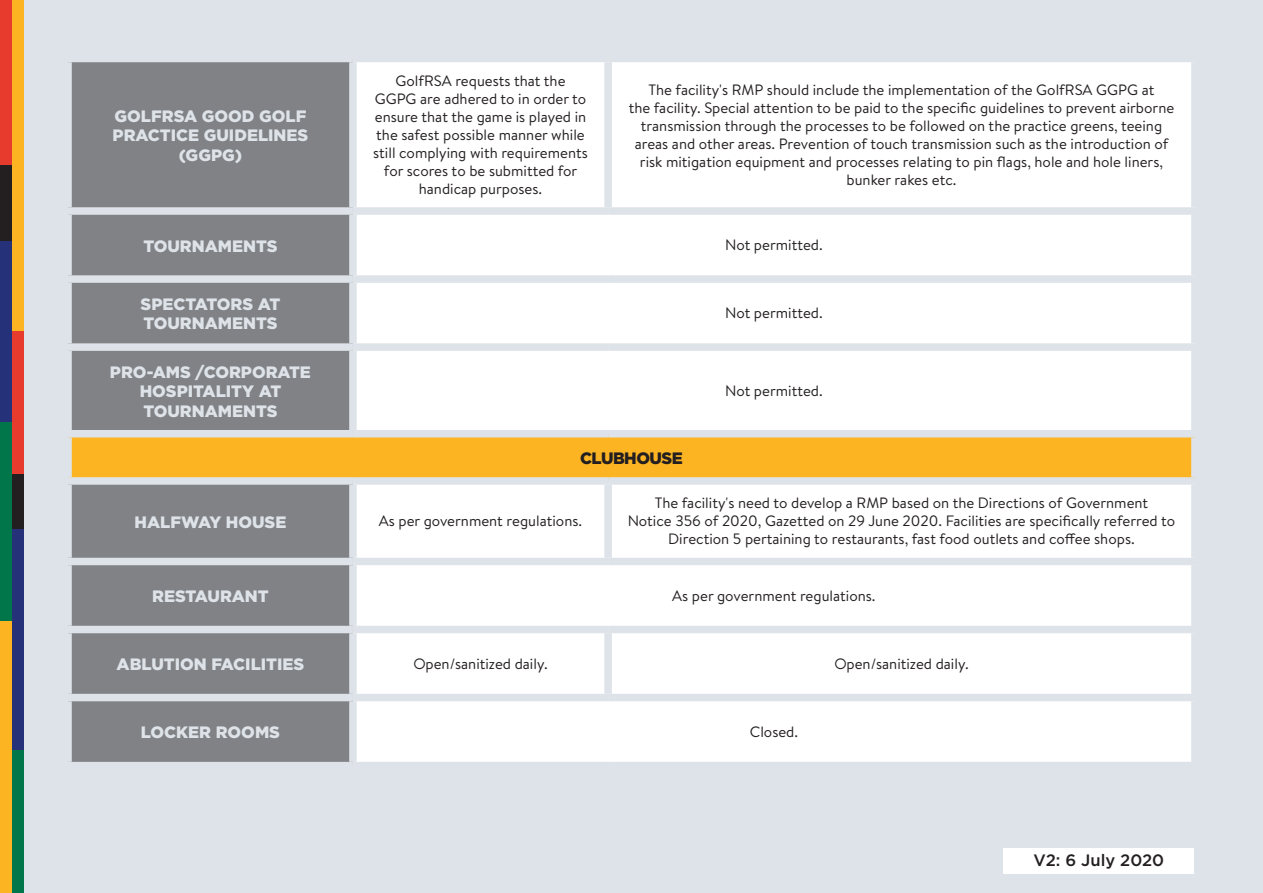
<style>
.page{position:relative;width:1263px;height:893px;background:#dde3e8}
.page>*{position:absolute;margin:0;border:0;box-sizing:border-box;transform-origin:0 0}
.t1{font:900 16.5px/19.5px "Gotham";color:#dde3e8;text-align:center}
.t2{font:500 16.5px "Gotham";color:#231f20}
.t3{font:900 16.5px "Gotham";letter-spacing:-.03em;color:#231f20}
.t4{font:15px/18px "Brandon Text";color:#231f20;text-align:center}
</style>
<div class="page">
<div style="left:0;top:1px;width:12px;height:164px;background:#e73b2e"></div>
<div style="left:0;top:165px;width:12px;height:76px;background:#231f20"></div>
<div style="left:0;top:241px;width:12px;height:181px;background:#253179"></div>
<div style="left:0;top:422px;width:12px;height:199px;background:#00764a"></div>
<div style="left:0;top:621px;width:12px;height:272px;background:#fcb423"></div>
<div style="left:12px;top:1px;width:11px;height:330px;background:#fcb423"></div>
<div style="left:12px;top:331px;width:11px;height:143px;background:#e73b2e"></div>
<div style="left:12px;top:474px;width:11px;height:55px;background:#231f20"></div>
<div style="left:12px;top:529px;width:11px;height:221px;background:#253179"></div>
<div style="left:12px;top:750px;width:11px;height:143px;background:#00764a"></div>
<div style="left:1003px;top:848px;width:191px;height:25px;background:#fff"></div>
<div style="left:72px;top:62px;width:277px;height:700px;background:#808285"></div>
<div style="left:357px;top:62px;width:834px;height:700px;background:#fff"></div>
<div style="left:68px;top:434px;width:1127px;height:47px;background:#fcb423"></div>
<div style="left:604px;top:62px;width:8px;height:145px;background:#dde3e8"></div>
<div style="left:353px;top:207px;width:255px;height:8px;background:#dde3e8"></div>
<div style="left:608px;top:207px;width:591px;height:8px;background:#dde3e8"></div>
<div style="left:353px;top:275px;width:255px;height:8px;background:#dde3e8"></div>
<div style="left:608px;top:275px;width:591px;height:8px;background:#dde3e8"></div>
<div style="left:353px;top:343px;width:255px;height:8px;background:#dde3e8"></div>
<div style="left:608px;top:343px;width:591px;height:8px;background:#dde3e8"></div>
<div style="left:604px;top:485px;width:8px;height:73px;background:#dde3e8"></div>
<div style="left:353px;top:558px;width:255px;height:7px;background:#dde3e8"></div>
<div style="left:608px;top:558px;width:591px;height:7px;background:#dde3e8"></div>
<div style="left:353px;top:626px;width:255px;height:7px;background:#dde3e8"></div>
<div style="left:608px;top:626px;width:591px;height:7px;background:#dde3e8"></div>
<div style="left:604px;top:633px;width:8px;height:61px;background:#dde3e8"></div>
<div style="left:353px;top:694px;width:255px;height:7px;background:#dde3e8"></div>
<div style="left:608px;top:694px;width:591px;height:7px;background:#dde3e8"></div>
<div style="left:64px;top:207px;width:289px;height:8px;background:#dde3e8"></div>
<div style="left:64px;top:275px;width:289px;height:8px;background:#dde3e8"></div>
<div style="left:64px;top:343px;width:289px;height:8px;background:#dde3e8"></div>
<div style="left:64px;top:558px;width:289px;height:7px;background:#dde3e8"></div>
<div style="left:64px;top:626px;width:289px;height:7px;background:#dde3e8"></div>
<div style="left:64px;top:694px;width:289px;height:7px;background:#dde3e8"></div>
<div style="left:1191px;top:437px;width:8px;height:40px;background:#dde3e8"></div>
<div style="left:64px;top:430px;width:289px;height:7px;background:#dde3e8"></div>
<div style="left:64px;top:437px;width:8px;height:40px;background:#dde3e8"></div>
<div style="left:353px;top:430px;width:255px;height:7px;background:#dde3e8"></div>
<div style="left:608px;top:430px;width:591px;height:7px;background:#dde3e8"></div>
<div style="left:64px;top:477px;width:289px;height:8px;background:#dde3e8"></div>
<div style="left:353px;top:477px;width:255px;height:8px;background:#dde3e8"></div>
<div style="left:608px;top:477px;width:591px;height:8px;background:#dde3e8"></div>
<p class="t1" style="left:114px;top:106px;width:193px">GOLFRSA GOOD GOLF</p>
<p class="t1" style="left:113px;top:126px;width:197px">PRACTICE GUIDELINES (GGPG)</p>
<p class="t4" style="left:395px;top:71px;width:172px">GolfRSA requests that the</p>
<p class="t4" style="left:373px;top:89px;width:216px">GGPG are adhered to in order to ensure that the game is played in the safest possible manner while still complying with requirements for scores to be submitted for handicap purposes.</p>
<p class="t4" style="left:629px;top:80px;width:547px">The facility's RMP should include the implementation of the GolfRSA GGPG at<br>the facility. Special attention to be paid to the specific guidelines to prevent airborne transmission through the processes to be followed on the practice greens, teeing areas and other areas. Prevention of touch transmission such as the introduction of risk mitigation equipment and processes relating to pin flags, hole and hole liners, bunker rakes etc.</p>
<p class="t1" style="left:143px;top:236px;width:136px">TOURNAMENTS</p>
<p class="t4" style="left:725px;top:236px;width:99px">Not permitted.</p>
<p class="t1" style="left:141px;top:294px;width:141px">SPECTATORS AT</p>
<p class="t1" style="left:143px;top:314px;width:136px">TOURNAMENTS</p>
<p class="t1" style="left:110px;top:362px;width:203px">PRO-AMS /CORPORATE</p>
<p class="t1" style="left:140px;top:381px;width:143px">HOSPITALITY AT</p>
<p class="t1" style="left:143px;top:401px;width:136px">TOURNAMENTS</p>
<p class="t3" style="left:580px;top:447px;width:104px">CLUBHOUSE</p>
<p class="t4" style="left:725px;top:304px;width:99px">Not permitted.</p>
<p class="t4" style="left:725px;top:381px;width:99px">Not permitted.</p>
<p class="t1" style="left:135px;top:512px;width:153px">HALFWAY HOUSE</p>
<p class="t4" style="left:379px;top:512px;width:205px">As per government regulations.</p>
<p class="t4" style="left:655px;top:494px;width:495px">The facility's need to develop a RMP based on the Directions of Government</p>
<p class="t4" style="left:628px;top:512px;width:549px">Notice 356 of 2020, Gazetted on 29 June 2020. Facilities are specifically referred to<br>Direction 5 pertaining to restaurants, fast food outlets and coffee shops.</p>
<p class="t1" style="left:152px;top:586px;width:118px">RESTAURANT</p>
<p class="t4" style="left:672px;top:586px;width:205px">As per government regulations.</p>
<p class="t1" style="left:117px;top:654px;width:189px">ABLUTION FACILITIES</p>
<p class="t4" style="left:413px;top:654px;width:136px">Open/sanitized daily.</p>
<p class="t4" style="left:834px;top:654px;width:136px">Open/sanitized daily.</p>
<p class="t1" style="left:141px;top:722px;width:141px">LOCKER ROOMS</p>
<p class="t4" style="left:750px;top:722px;width:50px">Closed.</p>
<p class="t2" style="left:1033px;top:849px;width:132px">V2: 6 July 2020</p>
</div>
